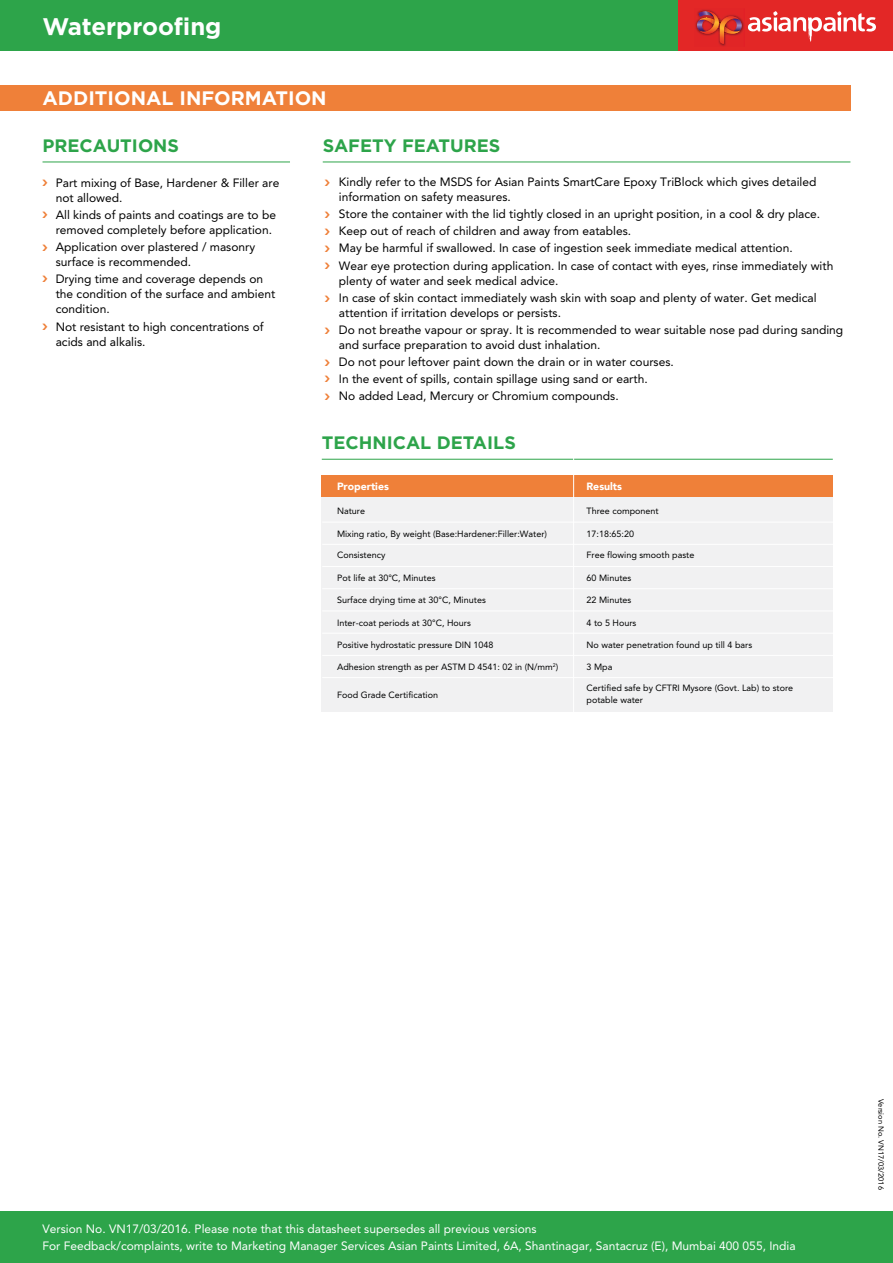
<style>
.page{position:relative;width:893px;height:1263px;background:#fff}
.page>*{position:absolute;margin:0;border:0;box-sizing:border-box;transform-origin:0 0}
.t1{font:700 24px "Gotham";color:#fff}
.t2{font:700 19.5px "Gotham";color:#fff}
.t3{font:700 18px "Gotham";color:#2da44a}
.t4{font:12px/17.1px "Avenir";color:#000}
.t5{font:12px/17.1px "Avenir";color:#fff}
.t6{font:700 12px/17.1px "Sanuk";color:#ef8039;text-align:justify}
.t7{font:900 10.5px "Avenir";color:#fff}
.t8{font:9px/12px "Avenir";color:#000101}
.t9{font:7.5px "Avenir";color:#000}
</style>
<div class="page">
<div style="left:0;top:0;width:893px;height:51px;background:#2da44a"></div>
<div style="left:678px;top:0;width:215px;height:51px;background:#e32726"></div>
<svg style="left:748px;top:11px;width:128px;height:31px"></svg>
<img style="left:695px;top:9px;width:49px;height:37px">
<img style="left:740px;top:18px;width:2px;height:14px">
<img style="left:719px;top:18px;width:21px;height:16px">
<svg style="left:697px;top:18px;width:23px;height:15px"></svg>
<img style="left:699px;top:11px;width:20px;height:23px">
<img style="left:720px;top:16px;width:19px;height:28px">
<div style="left:0;top:1212px;width:893px;height:51px;background:#2da44a"></div>
<div style="left:0;top:85px;width:850px;height:26px;background:#ef8039"></div>
<hr style="left:43px;top:162px;width:247px;height:1px;background:#2da44a">
<hr style="left:323px;top:162px;width:527px;height:1px;background:#2da44a">
<hr style="left:322px;top:459px;width:511px;height:1px;background:#2da44a">
<div style="left:322px;top:476px;width:511px;height:236px;background:#f1f1f2"></div>
<div style="left:322px;top:475px;width:511px;height:22px;background:#ef8039"></div>
<hr style="left:573px;top:432px;width:1px;height:306px;background:#fff">
<hr style="left:322px;top:522px;width:511px;height:1px;background:#fff">
<hr style="left:322px;top:544px;width:511px;height:1px;background:#fff">
<hr style="left:322px;top:566px;width:511px;height:1px;background:#fff">
<hr style="left:322px;top:588px;width:511px;height:1px;background:#fff">
<hr style="left:322px;top:610px;width:511px;height:1px;background:#fff">
<hr style="left:322px;top:633px;width:511px;height:1px;background:#fff">
<hr style="left:322px;top:655px;width:511px;height:1px;background:#fff">
<hr style="left:322px;top:677px;width:511px;height:1px;background:#fff">
<h1 class="t1" style="left:43px;top:13px;width:180px">Waterproofing</h1>
<h2 class="t2" style="left:43px;top:87px;width:286px">ADDITIONAL INFORMATION</h2>
<h3 class="t3" style="left:43px;top:135px;width:138px">PRECAUTIONS</h3>
<p class="t4" style="left:56px;top:175px;width:225px;line-height:15px">Part mixing of Base, Hardener &amp; Filler are not allowed.</p>
<p class="t4" style="left:56px;top:208px;width:222px;line-height:15px">All kinds of paints and coatings are to be removed completely before application.</p>
<p class="t4" style="left:56px;top:240px;width:201px;line-height:15px">Application over plastered / masonry surface is recommended.</p>
<p class="t4" style="left:56px;top:272px;width:221px;line-height:15px">Drying time and coverage depends on the condition of the surface and ambient condition.</p>
<p class="t4" style="left:56px;top:319px;width:209px;line-height:15px">Not resistant to high concentrations of acids and alkalis.</p>
<h3 class="t3" style="left:323px;top:135px;width:179px">SAFETY FEATURES</h3>
<p class="t4" style="left:339px;top:174px;width:479px;line-height:15px">Kindly refer to the MSDS for Asian Paints SmartCare Epoxy TriBlock which gives detailed information on safety measures.</p>
<p class="t4" style="left:339px;top:205px;width:496px">Store the container with the lid tightly closed in an upright position, in a cool &amp; dry place.<br>Keep out of reach of children and away from eatables.<br>May be harmful if swallowed. In case of ingestion seek immediate medical attention.<br>Wear eye protection during application. In case of contact with eyes, rinse immediately with</p>
<p class="t4" style="left:339px;top:272px;width:479px">plenty of water and seek medical advice.<br>In case of skin contact immediately wash skin with soap and plenty of water. Get medical</p>
<p class="t4" style="left:339px;top:304px;width:506px">attention if irritation develops or persists.<br>Do not breathe vapour or spray. It is recommended to wear suitable nose pad during sanding</p>
<p class="t4" style="left:339px;top:336px;width:336px">and surface preparation to avoid dust inhalation.<br>Do not pour leftover paint down the drain or in water courses.<br>In the event of spills, contain spillage using sand or earth.<br>No added Lead, Mercury or Chromium compounds.</p>
<p class="t6" style="left:324px;top:173px;width:8px">&gt;</p>
<p class="t6" style="left:42px;top:174px;width:8px">&gt;</p>
<p class="t6" style="left:42px;top:205px;width:8px">&gt;</p>
<p class="t6" style="left:42px;top:238px;width:8px">&gt;</p>
<p class="t6" style="left:324px;top:205px;width:8px">&gt;</p>
<p class="t6" style="left:324px;top:222px;width:8px">&gt; &gt; &gt;</p>
<p class="t6" style="left:42px;top:269px;width:8px">&gt;</p>
<p class="t6" style="left:324px;top:289px;width:8px">&gt;</p>
<p class="t6" style="left:42px;top:317px;width:8px">&gt;</p>
<p class="t6" style="left:324px;top:321px;width:8px">&gt;</p>
<p class="t6" style="left:324px;top:353px;width:8px">&gt; &gt; &gt;</p>
<h3 class="t3" style="left:322px;top:432px;width:196px">TECHNICAL DETAILS</h3>
<p class="t7" style="left:337px;top:477px;width:53px">Properties</p>
<p class="t8" style="left:337px;top:505px;width:30px">Nature</p>
<p class="t8" style="left:337px;top:528px;width:212px">Mixing ratio, By weight (Base:Hardener:Filler:Water)</p>
<p class="t7" style="left:586px;top:477px;width:37px">Results</p>
<p class="t8" style="left:586px;top:505px;width:74px">Three component</p>
<p class="t8" style="left:586px;top:528px;width:49px">17:18:65:20</p>
<p class="t8" style="left:337px;top:549px;width:50px">Consistency</p>
<p class="t8" style="left:337px;top:571px;width:100px">Pot life at 30°C, Minutes</p>
<p class="t8" style="left:337px;top:594px;width:150px">Surface drying time at 30°C, Minutes</p>
<p class="t8" style="left:337px;top:616px;width:135px">Inter-coat periods at 30°C, Hours</p>
<p class="t8" style="left:337px;top:639px;width:158px">Positive hydrostatic pressure DIN 1048</p>
<p class="t8" style="left:337px;top:661px;width:223px">Adhesion strength as per ASTM D 4541: 02 in (N/mm<sup>2</sup>)</p>
<p class="t8" style="left:337px;top:689px;width:103px">Food Grade Certification</p>
<p class="t8" style="left:586px;top:549px;width:109px">Free flowing smooth paste</p>
<p class="t8" style="left:586px;top:571px;width:46px">60 Minutes</p>
<p class="t8" style="left:586px;top:594px;width:46px">22 Minutes</p>
<p class="t8" style="left:586px;top:616px;width:51px">4 to 5 Hours</p>
<p class="t8" style="left:586px;top:661px;width:27px">3 Mpa</p>
<p class="t8" style="left:586px;top:639px;width:167px">No water penetration found up till 4 bars</p>
<p class="t8" style="left:586px;top:682px;width:208px">Certified safe by CFTRI Mysore (Govt. Lab) to store potable water</p>
<p class="t5" style="left:43px;top:1220px;width:754px">Version No. VN17/03/2016. Please note that this datasheet supersedes all previous versions<br>For Feedback/complaints, write to Marketing Manager Services Asian Paints Limited, 6A, Shantinagar, Santacruz (E), Mumbai 400 055, India</p>
<p class="t9" style="left:885px;top:1099px;width:92px;rotate:90deg">Version No. VN17/03/2016</p>
</div>
